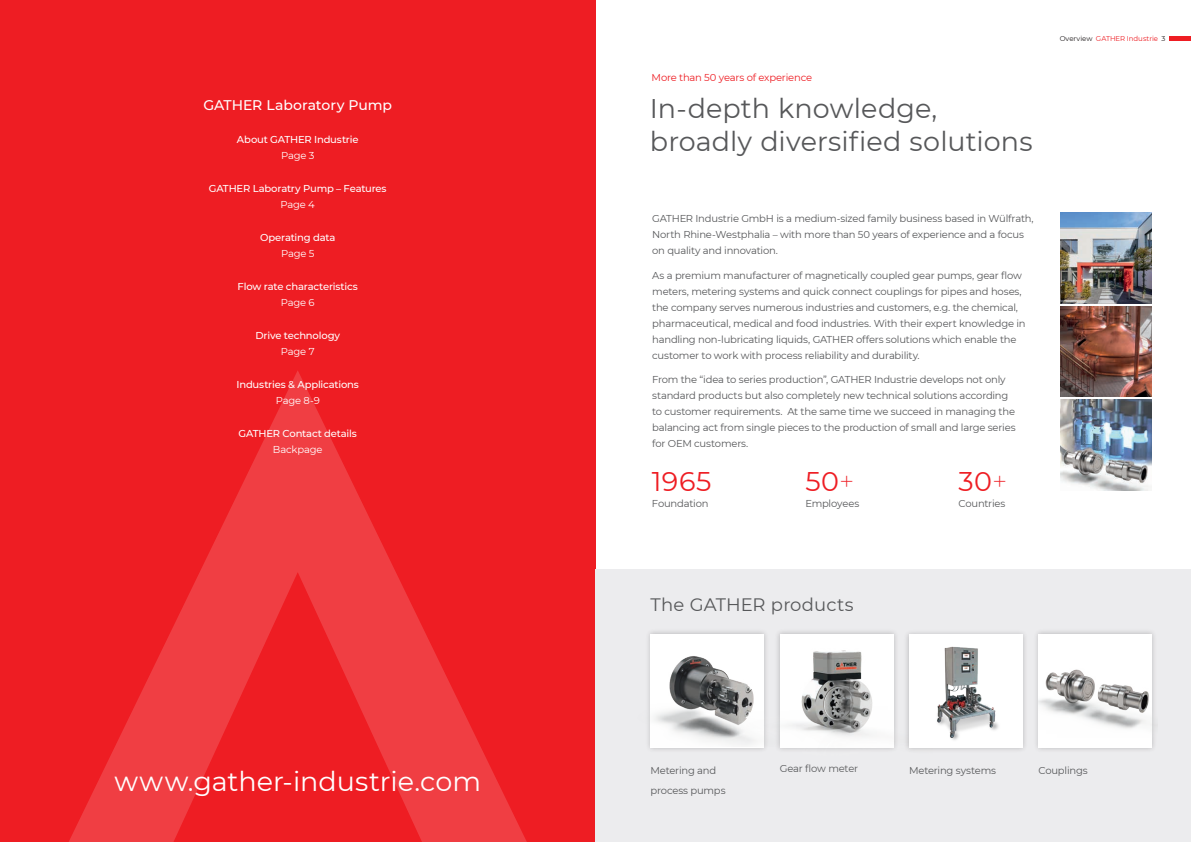
<style>
.page{position:relative;width:1191px;height:842px;background:#fff}
.page>*{position:absolute;margin:0;border:0;box-sizing:border-box;transform-origin:0 0}
.t1{font:27px/33px "Montserrat";letter-spacing:.005em;color:#57585a}
.t2{font:27px "Montserrat";color:#fff}
.t3{font:27px "Montserrat";letter-spacing:.015em;color:#ee1d23}
.t4{font:18px "Montserrat";letter-spacing:.005em;color:#57585a}
.t5{font:500 14px "Montserrat";letter-spacing:-.005em;color:#fff}
.t6{font:10px/16px "Montserrat";letter-spacing:-.02em;color:#57585a}
.t7{font:500 10px "Montserrat";letter-spacing:-.02em;color:#fff}
.t8{font:10px "Montserrat";letter-spacing:-.02em;color:#fff}
.t9{font:10px "Montserrat";letter-spacing:-.02em;color:#ee1d23}
.t10{font:7px "Montserrat";letter-spacing:-.005em;color:#ee1d23}
.s1{font-weight:200}
.s2{color:#231f20}
</style>
<div class="page">
<div style="left:0;top:0;width:595px;height:842px;background:#ee1d23"></div>
<svg style="left:69px;top:371px;width:458px;height:471px"></svg>
<img style="left:1060px;top:213px;width:91px;height:90px">
<img style="left:1060px;top:306px;width:91px;height:91px">
<img style="left:1060px;top:400px;width:91px;height:90px">
<div style="left:1169px;top:36px;width:22px;height:5px;background:#ee1d23"></div>
<div style="left:595px;top:569px;width:596px;height:273px;background:#ececee"></div>
<div style="left:1033px;top:628px;width:124px;height:125px;background:#231f20;opacity:.25"></div>
<div style="left:1038px;top:634px;width:113px;height:113px;background:#fff"></div>
<div style="left:645px;top:628px;width:124px;height:125px;background:#231f20;opacity:.25"></div>
<div style="left:650px;top:634px;width:114px;height:113px;background:#fff"></div>
<div style="left:774px;top:628px;width:124px;height:125px;background:#231f20;opacity:.25"></div>
<div style="left:780px;top:634px;width:113px;height:113px;background:#fff"></div>
<img style="left:645px;top:645px;width:86px;height:101px">
<img style="left:1038px;top:645px;width:119px;height:92px">
<img style="left:731px;top:645px;width:167px;height:108px">
<div style="left:903px;top:629px;width:124px;height:124px;background:#231f20;opacity:.25"></div>
<div style="left:909px;top:635px;width:113px;height:113px;background:#fff"></div>
<img style="left:910px;top:646px;width:111px;height:104px">
<h3 class="t5" style="left:203px;top:95px;width:190px">GATHER Laboratory Pump</h3>
<p class="t7" style="left:237px;top:132px;width:123px">About GATHER Industrie</p>
<p class="t8" style="left:281px;top:148px;width:35px">Page 3</p>
<p class="t7" style="left:209px;top:181px;width:179px">GATHER Laboratry Pump – Features</p>
<p class="t8" style="left:280px;top:197px;width:36px">Page 4</p>
<p class="t7" style="left:260px;top:230px;width:77px">Operating data</p>
<p class="t8" style="left:281px;top:246px;width:35px">Page 5</p>
<p class="t7" style="left:238px;top:279px;width:122px">Flow rate characteristics</p>
<p class="t8" style="left:281px;top:295px;width:35px">Page 6</p>
<p class="t7" style="left:255px;top:328px;width:86px">Drive technology</p>
<p class="t8" style="left:281px;top:344px;width:35px">Page 7</p>
<p class="t7" style="left:236px;top:377px;width:124px">Industries &amp; Applications</p>
<p class="t8" style="left:276px;top:393px;width:46px">Page 8-9</p>
<p class="t7" style="left:239px;top:426px;width:120px">GATHER Contact details</p>
<p class="t8" style="left:273px;top:442px;width:51px">Backpage</p>
<h1 class="t2" style="left:114px;top:762px;width:368px">www.gather-industrie.com</h1>
<p class="t9" style="left:651px;top:70px;width:162px">More than 50 years of experience</p>
<h1 class="t1" style="left:650px;top:91px;width:384px">In-depth knowledge, broadly diversified solutions</h1>
<p class="t6" style="left:652px;top:210px;width:383px">GATHER Industrie GmbH is a medium-sized family business based in Wülfrath,<br>North Rhine-Westphalia – with more than 50 years of experience and a focus on quality and innovation.</p>
<p class="t6" style="left:652px;top:267px;width:375px">As a premium manufacturer of magnetically coupled gear pumps, gear flow meters, metering systems and quick connect couplings for pipes and hoses, the company serves numerous industries and customers, e.g. the chemical, pharmaceutical, medical and food industries. With their expert knowledge in handling non-lubricating liquids, GATHER offers solutions which enable the customer to work with process reliability and durability.</p>
<p class="t6" style="left:652px;top:371px;width:365px">From the “idea to series production”, GATHER Industrie develops not only standard products but also completely new technical solutions according to customer requirements. At the same time we succeed in managing the balancing act from single pieces to the production of small and large series for OEM customers.</p>
<h1 class="t3" style="left:652px;top:462px;width:61px">1965</h1>
<p class="t6" style="left:652px;top:495px;width:58px">Foundation</p>
<p class="t6" style="left:805px;top:495px;width:55px">Employees</p>
<p class="t6" style="left:958px;top:495px;width:48px">Countries</p>
<h1 class="t3" style="left:805px;top:462px;width:51px">50<span class="s1">+</span></h1>
<h1 class="t3" style="left:958px;top:462px;width:50px">30<span class="s1">+</span></h1>
<p class="t10" style="left:1059px;top:33px;width:107px"><span class="s2">Overview</span> GATHER Industrie <span class="s2">3</span></p>
<h2 class="t4" style="left:650px;top:592px;width:205px">The GATHER products</h2>
<p class="t6" style="left:650px;top:762px;width:67px">Metering and</p>
<p class="t6" style="left:780px;top:760px;width:80px">Gear flow meter</p>
<p class="t6" style="left:909px;top:762px;width:88px">Metering systems</p>
<p class="t6" style="left:1038px;top:762px;width:51px">Couplings</p>
<p class="t6" style="left:650px;top:782px;width:77px">process pumps</p>
</div>
